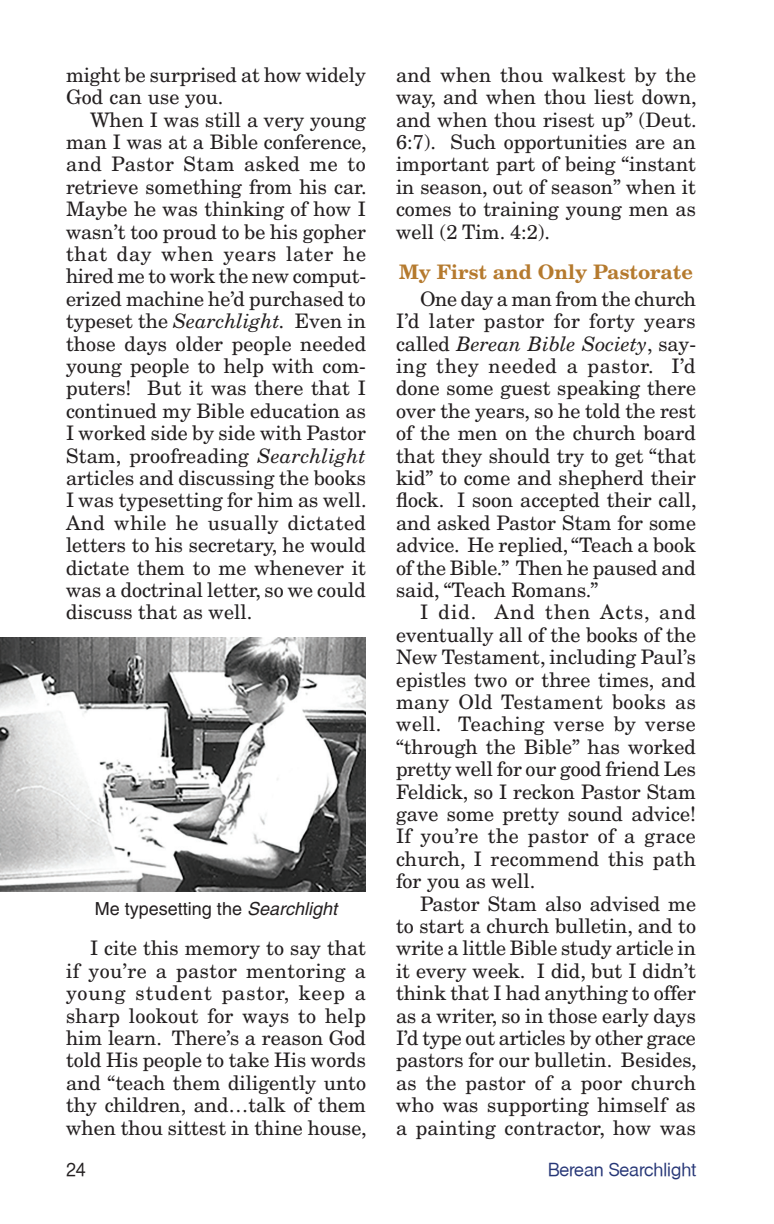
<style>
.page{position:relative;width:774px;height:1224px;background:#fff}
.page>*{position:absolute;margin:0;border:0;box-sizing:border-box;transform-origin:0 0}
.t1{font:20px/22.4px "New Century Schlbk";color:#231f20;text-align:justify}
.t2{font:700 20px "New Century Schlbk";color:#b57a2e}
.t3{font:18px "Helvetica";color:#231f20}
.t4{font:18px "Basic Sans SF";color:#273777}
.t5{font:18px "Basic Sans SF";color:#231f20}
.s1{font-style:italic}
</style>
<div class="page">
<img style="left:0;top:637px;width:366px;height:255px">
<p class="t1" style="left:66px;top:64px;width:301px">might be surprised at how widely<br>God can use you.</p>
<p class="t1" style="left:66px;top:108px;width:302px;text-indent:24px">When I was still a very young man I was at a Bible conference, and Pastor Stam asked me to retrieve something from his car.<br>Maybe he was thinking of how I wasn’t too proud to be his gopher that day when years later he hired me to work the new comput&shy;erized machine he’d purchased to typeset the <span class="s1">Searchlight.</span> Even in those days older people needed young people to help with com&shy;puters! But it was there that I continued my Bible education as I worked side by side with Pastor Stam, proofreading <span class="s1">Searchlight </span>articles and discussing the books I was typesetting for him as well.<br>And while he usually dictated letters to his secretary, he would dictate them to me whenever it was a doctrinal letter, so we could discuss that as well.</p>
<p class="t3" style="left:95px;top:898px;width:244px">Me typesetting the <span class="s1">Searchlight</span></p>
<p class="t1" style="left:66px;top:937px;width:302px;text-indent:24px">I cite this memory to say that if you’re a pastor mentoring a young student pastor, keep a sharp lookout for ways to help him learn. There’s a reason God told His people to take His words and “teach them diligently unto thy children, and…talk of them when thou sittest in thine house,</p>
<p class="t1" style="left:396px;top:64px;width:302px">and when thou walkest by the way, and when thou liest down, and when thou risest up” (Deut.<br>6:7). Such opportunities are an important part of being “instant in season, out of season” when it comes to training young men as well (2 Tim. 4:2).</p>
<p class="t2" style="left:399px;top:259px;width:295px">My First and Only Pastorate</p>
<p class="t1" style="left:396px;top:288px;width:302px;text-indent:24px">One day a man from the church I’d later pastor for forty years called <span class="s1">Berean Bible Society</span>, say&shy;ing they needed a pastor. I’d done some guest speaking there over the years, so he told the rest of the men on the church board that they should try to get “that kid” to come and shepherd their flock. I soon accepted their call, and asked Pastor Stam for some advice. He replied, “Teach a book of the Bible.” Then he paused and said, “Teach Romans.”</p>
<p class="t1" style="left:396px;top:601px;width:302px;text-indent:24px">I did. And then Acts, and eventually all of the books of the New Testament, including Paul’s epistles two or three times, and many Old Testament books as well. Teaching verse by verse “through the Bible” has worked pretty well for our good friend Les Feldick, so I reckon Pastor Stam gave some pretty sound advice!<br>If you’re the pastor of a grace church, I recommend this path for you as well.</p>
<p class="t1" style="left:396px;top:892px;width:302px;text-indent:24px">Pastor Stam also advised me to start a church bulletin, and to write a little Bible study article in it every week. I did, but I didn’t think that I had anything to offer as a writer, so in those early days I’d type out articles by other grace pastors for our bulletin. Besides, as the pastor of a poor church who was supporting himself as a painting contractor, how was</p>
<p class="t5" style="left:66px;top:1160px;width:21px">24</p>
<p class="t4" style="left:548px;top:1160px;width:149px">Berean Searchlight</p>
</div>
